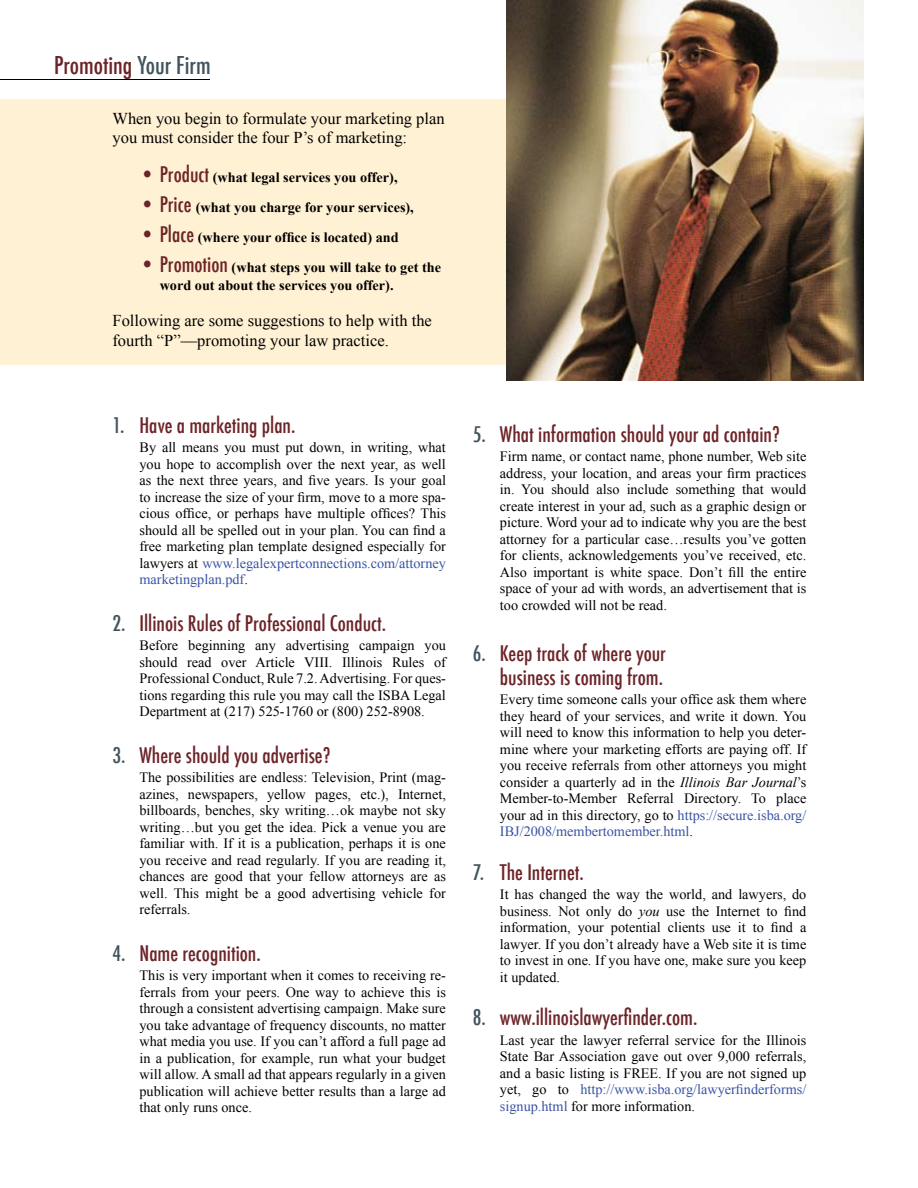
<style>
.page{position:relative;width:918px;height:1188px;background:#fff}
.page>*{position:absolute;margin:0;border:0;box-sizing:border-box;transform-origin:0 0}
.t1{font:500 condensed 24px "Futura";color:#6c2428}
.t2{font:500 condensed 21px/24px "Futura";color:#6c2428;text-align:right}
.t3{font:16.5px/19.5px "Times New Roman";color:#000}
.t4{font:14.25px/16.5px "Times New Roman";color:#000;text-align:justify}
.t5{font:700 14.25px/18px "Times New Roman";color:#000}
.t6{font:14.25px/16.5px "Times New Roman";color:#3953a4;text-align:justify}
.s1{color:#41535d}
.s2{font-family:"Futura";font-weight:500;font-stretch:condensed;font-size:21px;color:#6c2428}
.s3{color:#3953a4}
.s4{font-style:italic}
.s5{color:#000}
</style>
<div class="page">
<div style="left:0;top:99px;width:506px;height:265px;background:#fff1d4"></div>
<hr style="left:0;top:79px;width:210px;height:1px;background:#000">
<img style="left:506px;top:0;width:358px;height:381px">
<h1 class="t1" style="left:54px;top:50px;width:158px">Promoting <span class="s1">Your Firm</span></h1>
<p class="t3" style="left:112px;top:108px;width:334px">When you begin to formulate your marketing plan you must consider the four P’s of marketing:</p>
<p class="t5" style="left:140px;top:168px;width:260px"><span class="s2">• Product</span> (what legal services you offer),</p>
<p class="t5" style="left:140px;top:198px;width:276px"><span class="s2">• Price</span> (what you charge for your services),</p>
<p class="t5" style="left:140px;top:228px;width:261px"><span class="s2">• Place</span> (where your office is located) and</p>
<p class="t5" style="left:160px;top:258px;width:283px;text-indent:-20px"><span class="s2">• Promotion</span> (what steps you will take to get the word out about the services you offer).</p>
<p class="t3" style="left:112px;top:311px;width:321px">Following are some suggestions to help with the fourth “P”—promoting your law practice.</p>
<h2 class="t2" style="left:112px;top:413px;width:184px"><span class="s1">1.</span> Have a marketing plan.</h2>
<p class="t4" style="left:139px;top:439px;width:308px">By all means you must put down, in writing, what you hope to accomplish over the next year, as well as the next three years, and five years. Is your goal to increase the size of your firm, move to a more spa&shy;cious office, or perhaps have multiple offices? This should all be spelled out in your plan. You can find a free marketing plan template designed especially for lawyers at <span class="s3">www.legalexpertconnections.com/attorney marketingplan.pdf</span>.</p>
<h2 class="t2" style="left:112px;top:611px;width:275px"><span class="s1">2.</span> Illinois Rules of Professional Conduct.</h2>
<p class="t4" style="left:139px;top:637px;width:308px">Before beginning any advertising campaign you should read over Article VIII. Illinois Rules of Professional Conduct, Rule 7.2. Advertising. For ques&shy;tions regarding this rule you may call the ISBA Legal Department at (217) 525-1760 or (800) 252-8908.</p>
<h2 class="t2" style="left:112px;top:743px;width:220px"><span class="s1">3.</span> Where should you advertise?</h2>
<p class="t4" style="left:140px;top:769px;width:308px">The possibilities are endless: Television, Print (mag&shy;azines, newspapers, yellow pages, etc.), Internet, billboards, benches, sky writing…ok maybe not sky writing…but you get the idea. Pick a venue you are familiar with. If it is a publication, perhaps it is one you receive and read regularly. If you are reading it, chances are good that your fellow attorneys are as well. This might be a good advertising vehicle for referrals.</p>
<h2 class="t2" style="left:112px;top:941px;width:150px"><span class="s1">4.</span> Name recognition.</h2>
<p class="t4" style="left:140px;top:967px;width:308px">This is very important when it comes to receiving re&shy;ferrals from your peers. One way to achieve this is through a consistent advertising campaign. Make sure you take advantage of frequency discounts, no matter what media you use. If you can’t afford a full page ad in a publication, for example, run what your budget will allow. A small ad that appears regularly in a given publication will achieve better results than a large ad that only runs once.</p>
<h2 class="t2" style="left:473px;top:422px;width:308px"><span class="s1">5.</span> What information should your ad contain?</h2>
<p class="t4" style="left:500px;top:448px;width:308px">Firm name, or contact name, phone number, Web site address, your location, and areas your firm practices in. You should also include something that would create interest in your ad, such as a graphic design or picture. Word your ad to indicate why you are the best attorney for a particular case…results you’ve gotten for clients, acknowledgements you’ve received, etc.<br>Also important is white space. Don’t fill the entire space of your ad with words, an advertisement that is too crowded will not be read.</p>
<h2 class="t2" style="left:473px;top:641px;width:194px"><span class="s1">6.</span> Keep track of where your business is coming from.</h2>
<p class="t4" style="left:500px;top:691px;width:308px">Every time someone calls your office ask them where they heard of your services, and write it down. You will need to know this information to help you deter&shy;mine where your marketing efforts are paying off. If you receive referrals from other attorneys you might consider a quarterly ad in the <span class="s4">Illinois Bar Journal</span>’s Member-to-Member Referral Directory. To place your ad in this directory, go to <span class="s3">https://secure.isba.org/ IBJ/2008/membertomember.html</span>.</p>
<h2 class="t2" style="left:473px;top:860px;width:112px"><span class="s1">7.</span> The Internet.</h2>
<p class="t4" style="left:500px;top:886px;width:308px">It has changed the way the world, and lawyers, do business. Not only do <span class="s4">you</span> use the Internet to find information, your potential clients use it to find a lawyer. If you don’t already have a Web site it is time to invest in one. If you have one, make sure you keep it updated.</p>
<h2 class="t2" style="left:473px;top:1006px;width:226px"><span class="s1">8.</span> www.illinoislawyerfinder.com.</h2>
<p class="t4" style="left:500px;top:1032px;width:308px">Last year the lawyer referral service for the Illinois State Bar Association gave out over 9,000 referrals, and a basic listing is free</p>
<p class="t6" style="left:500px;top:1065px;width:308px;text-indent:158px"><span class="s5">. If you are not signed up yet, go to</span> http://www.isba.org/lawyerfinderforms/ signup.html <span class="s5">for more information.</span></p>
</div>
